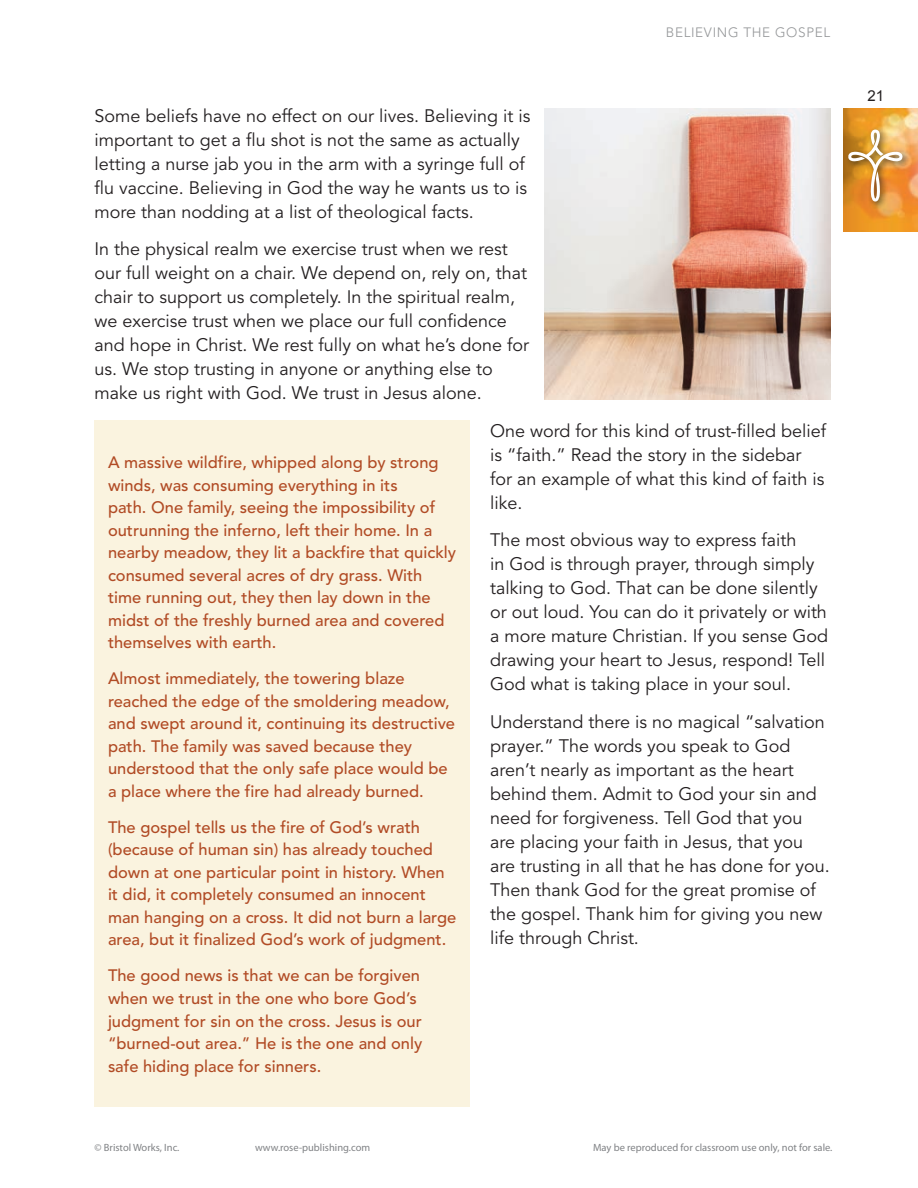
<style>
.page{position:relative;width:918px;height:1188px;background:#fff}
.page>*{position:absolute;margin:0;border:0;box-sizing:border-box;transform-origin:0 0}
.t1{font:18px/24px "Avenir";color:#231f20}
.t2{font:500 16.5px/22.5px "Avenir";color:#b14b25}
.t3{font:15px "Arial";color:#231f20}
.t4{font:300 13.5px "Avenir";letter-spacing:.05em;color:#949698}
.t5{font:10.5px "Myriad Pro";color:#808285}
</style>
<div class="page">
<img style="left:844px;top:108px;width:74px;height:123px">
<div style="left:845px;top:126px;width:66px;height:84px;background:#231f20;opacity:.75"></div>
<img style="left:848px;top:129px;width:55px;height:73px">
<div style="left:94px;top:420px;width:376px;height:687px;background:#faf3df"></div>
<img style="left:544px;top:108px;width:286px;height:292px">
<p class="t4" style="left:666px;top:25px;width:166px">BELIEVING THE GOSPEL</p>
<p class="t1" style="left:94px;top:104px;width:438px">Some beliefs have no effect on our lives. Believing it is important to get a flu shot is not the same as actually letting a nurse jab you in the arm with a syringe full of flu vaccine. Believing in God the way he wants us to is more than nodding at a list of theological facts.</p>
<p class="t1" style="left:94px;top:237px;width:436px">In the physical realm we exercise trust when we rest our full weight on a chair. We depend on, rely on, that chair to support us completely. In the spiritual realm, we exercise trust when we place our full confidence and hope in Christ. We rest fully on what he’s done for us. We stop trusting in anyone or anything else to make us right with God. We trust in Jesus alone.</p>
<p class="t1" style="left:490px;top:419px;width:338px">One word for this kind of trust-filled belief is “faith.” Read the story in the sidebar for an example of what this kind of faith is like.</p>
<p class="t1" style="left:490px;top:528px;width:340px">The most obvious way to express faith<br>in God is through prayer, through simply talking to God. That can be done silently or out loud. You can do it privately or with a more mature Christian. If you sense God drawing your heart to Jesus, respond! Tell God what is taking place in your soul.</p>
<p class="t1" style="left:490px;top:710px;width:341px">Understand there is no magical “salvation prayer.” The words you speak to God aren’t nearly as important as the heart behind them. Admit to God your sin and need for forgiveness. Tell God that you are placing your faith in Jesus, that you are trusting in all that he has done for you.<br>Then thank God for the great promise of the gospel. Thank him for giving you new life through Christ.</p>
<p class="t2" style="left:108px;top:452px;width:350px">A massive wildfire, whipped along by strong winds, was consuming everything in its<br>path. One family, seeing the impossibility of outrunning the inferno, left their home. In a nearby meadow, they lit a backfire that quickly consumed several acres of dry grass. With time running out, they then lay down in the midst of the freshly burned area and covered themselves with earth.</p>
<p class="t2" style="left:108px;top:668px;width:349px">Almost immediately, the towering blaze reached the edge of the smoldering meadow, and swept around it, continuing its destructive path. The family was saved because they understood that the only safe place would be a place where the fire had already burned.</p>
<p class="t2" style="left:108px;top:816px;width:350px">The gospel tells us the fire of God’s wrath (because of human sin) has already touched down at one particular point in history. When it did, it completely consumed an innocent man hanging on a cross. It did not burn a large area, but it finalized God’s work of judgment.</p>
<p class="t2" style="left:108px;top:965px;width:316px">The good news is that we can be forgiven when we trust in the one who bore God’s judgment for sin on the cross. Jesus is our “burned-out area.” He is the one and only safe hiding place for sinners.</p>
<p class="t5" style="left:94px;top:1141px;width:86px">© Bristol Works, Inc.</p>
<p class="t5" style="left:255px;top:1141px;width:117px">www.rose-publishing.com</p>
<p class="t5" style="left:593px;top:1141px;width:241px">May be reproduced for classroom use only, not for sale.</p>
<p class="t3" style="left:868px;top:87px;width:18px">21</p>
</div>
